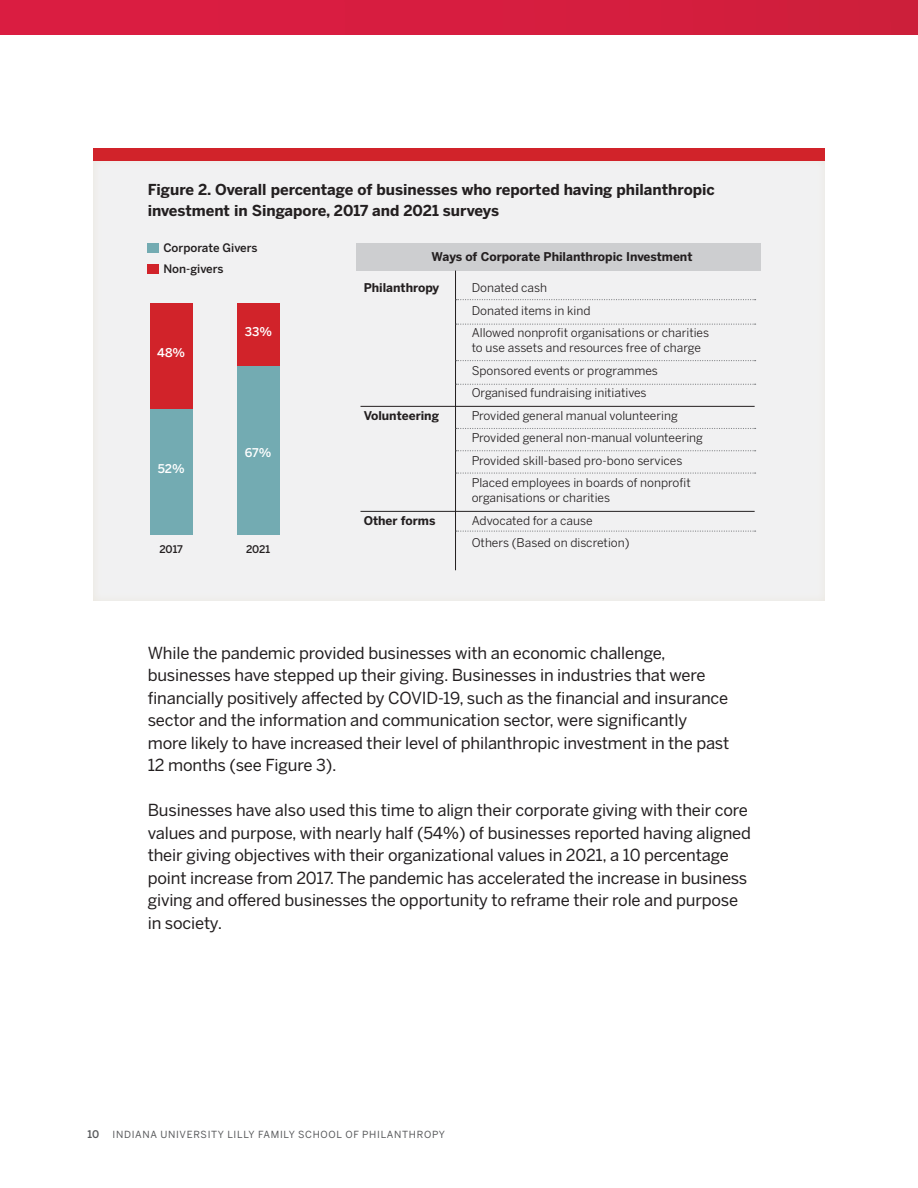
<style>
.page{position:relative;width:918px;height:1188px;background:#fff}
.page>*{position:absolute;margin:0;border:0;box-sizing:border-box;transform-origin:0 0}
.t1{font:16.5px/22.5px "Benton Sans";letter-spacing:-.01em;color:#231f20}
.t2{font:700 15px/21px "Benton Sans";color:#231f20}
.t3{font:12px/22.5px "Benton Sans";color:#231f20}
.t4{font:700 12px "Benton Sans";color:#231f20}
.t5{font:500 12px "Benton Sans";color:#fff}
.t6{font:500 11.7px/20.9px "Benton Sans";color:#231f20}
.t7{font:500 10.5px "Benton Sans";letter-spacing:-.01em;color:#231f20}
.t8{font:500 10.5px "Benton Sans";color:#57585a}
.t9{font:9.75px "Benton Sans";letter-spacing:.07em;color:#57585a}
</style>
<div class="page">
<div style="left:0;top:0;width:918px;height:35px;background:#d71d40"></div>
<div style="left:93px;top:159px;width:732px;height:443px;background:#f1f1f2"></div>
<div style="left:356px;top:243px;width:404px;height:28px;background:#cdced0"></div>
<div style="left:93px;top:148px;width:732px;height:13px;background:#d1232a"></div>
<div style="left:150px;top:303px;width:43px;height:232px;background:#73abb2"></div>
<div style="left:150px;top:303px;width:43px;height:106px;background:#d1232a"></div>
<div style="left:237px;top:303px;width:43px;height:232px;background:#73abb2"></div>
<div style="left:237px;top:303px;width:43px;height:63px;background:#d1232a"></div>
<hr style="left:455px;top:271px;width:1px;height:299px;background:#231f20">
<svg style="left:456px;top:299px;width:300px;height:1px"></svg>
<svg style="left:456px;top:324px;width:300px;height:1px"></svg>
<svg style="left:456px;top:360px;width:300px;height:1px"></svg>
<svg style="left:456px;top:384px;width:300px;height:1px"></svg>
<svg style="left:456px;top:428px;width:300px;height:1px"></svg>
<svg style="left:456px;top:450px;width:300px;height:1px"></svg>
<svg style="left:456px;top:473px;width:300px;height:1px"></svg>
<svg style="left:456px;top:531px;width:300px;height:1px"></svg>
<hr style="left:361px;top:406px;width:394px;height:1px;background:#231f20">
<hr style="left:361px;top:511px;width:394px;height:1px;background:#231f20">
<div style="left:148px;top:264px;width:11px;height:10px;background:#d1232a"></div>
<div style="left:148px;top:243px;width:11px;height:10px;background:#73abb2"></div>
<p class="t2" style="left:148px;top:179px;width:569px">Figure 2. Overall percentage of businesses who reported having philanthropic investment in Singapore, 2017 and 2021 surveys</p>
<p class="t4" style="left:432px;top:249px;width:262px">Ways of Corporate Philanthropic Investment</p>
<p class="t4" style="left:364px;top:280px;width:77px">Philanthropy</p>
<p class="t3" style="left:472px;top:277px;width:239px">Donated cash<br>Donated items in kind<br>Allowed nonprofit organisations or charities</p>
<p class="t3" style="left:472px;top:337px;width:231px">to use assets and resources free of charge<br>Sponsored events or programmes<br>Organised fundraising initiatives</p>
<p class="t4" style="left:364px;top:408px;width:77px">Volunteering</p>
<p class="t3" style="left:472px;top:404px;width:233px">Provided general manual volunteering Provided general non-manual volunteering Provided skill-based pro-bono services Placed employees in boards of nonprofit</p>
<p class="t3" style="left:472px;top:487px;width:140px">organisations or charities</p>
<p class="t4" style="left:364px;top:513px;width:73px">Other forms</p>
<p class="t3" style="left:472px;top:509px;width:159px">Advocated for a cause<br>Others (Based on discretion)</p>
<p class="t6" style="left:163px;top:238px;width:96px">Corporate Givers<br>Non-givers</p>
<p class="t5" style="left:245px;top:324px;width:29px">33%</p>
<p class="t5" style="left:157px;top:345px;width:29px">48%</p>
<p class="t5" style="left:245px;top:445px;width:28px">67%</p>
<p class="t5" style="left:158px;top:462px;width:29px">52%</p>
<p class="t7" style="left:159px;top:543px;width:25px">2017</p>
<p class="t7" style="left:246px;top:543px;width:26px">2021</p>
<p class="t1" style="left:148px;top:642px;width:583px">While the pandemic provided businesses with an economic challenge, businesses have stepped up their giving. Businesses in industries that were financially positively affected by COVID-19, such as the financial and insurance sector and the information and communication sector, were significantly more likely to have increased their level of philanthropic investment in the past 12 months (see Figure 3).</p>
<p class="t1" style="left:148px;top:799px;width:605px">Businesses have also used this time to align their corporate giving with their core values and purpose, with nearly half (54%) of businesses reported having aligned their giving objectives with their organizational values in 2021, a 10 percentage point increase from 2017. The pandemic has accelerated the increase in business giving and offered businesses the opportunity to reframe their role and purpose in society.</p>
<p class="t8" style="left:87px;top:1128px;width:13px">10</p>
<p class="t9" style="left:113px;top:1129px;width:334px">INDIANA UNIVERSITY LILLY FAMILY SCHOOL OF PHILANTHROPY</p>
</div>
